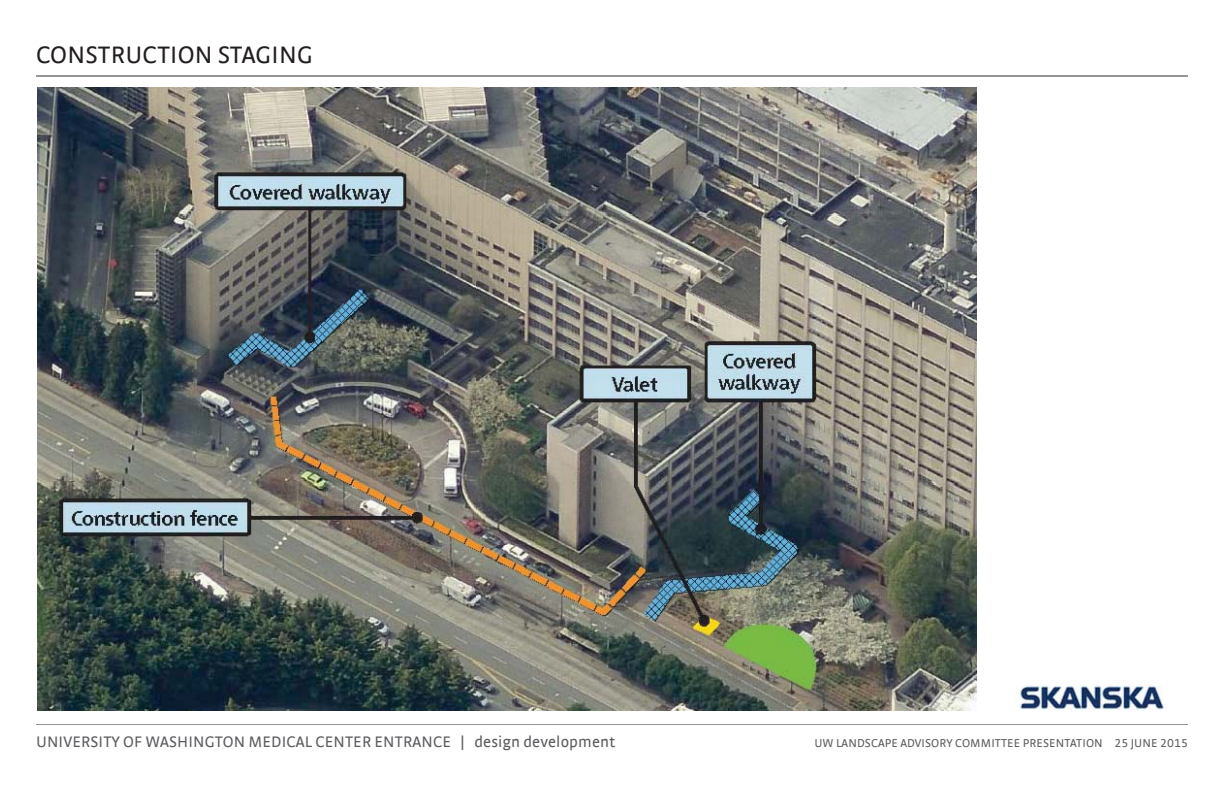
<style>
.page{position:relative;width:1224px;height:792px;background:#fff}
.page>*{position:absolute;margin:0;border:0;box-sizing:border-box;transform-origin:0 0}
.t1{font:25px "Strada";letter-spacing:.01em;color:#231f20}
.t2{font:16px "Strada TF";letter-spacing:.01em;color:#5c5d60}
.t3{font:12px "Strada TF";letter-spacing:.01em;color:#5c5d60}
</style>
<div class="page">
<hr style="left:36px;top:724px;width:1152px;height:1px;background:#939598">
<hr style="left:36px;top:75px;width:1152px;height:1px;background:#939598">
<img style="left:1020px;top:686px;width:144px;height:24px">
<img style="left:37px;top:87px;width:940px;height:624px">
<h1 class="t1" style="left:36px;top:40px;width:278px">CONSTRUCTION STAGING</h1>
<p class="t2" style="left:36px;top:732px;width:581px">UNIVERSITY OF WASHINGTON MEDICAL CENTER ENTRANCE | design development</p>
<p class="t3" style="left:814px;top:736px;width:375px">UW LANDSCAPE ADVISORY COMMITTEE PRESENTATION 25 JUNE 2015</p>
</div>
